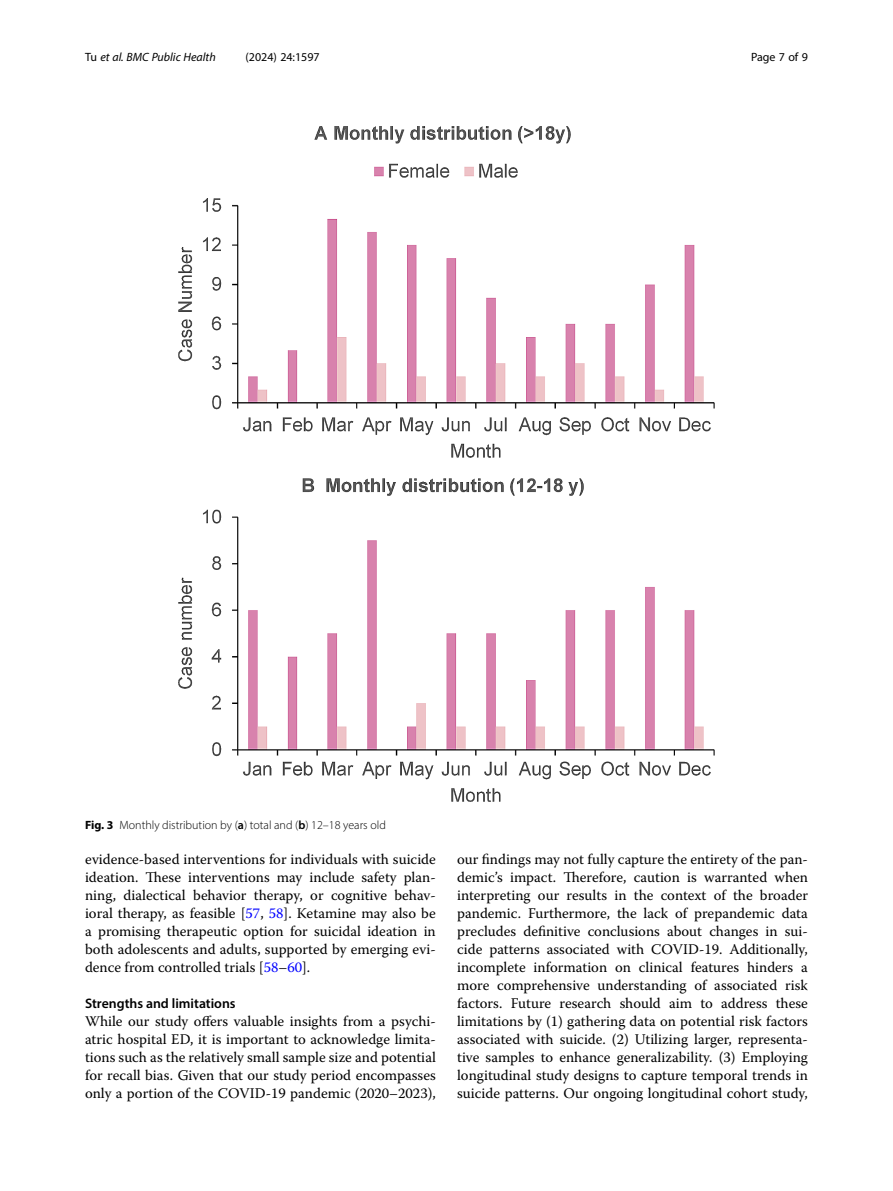
<style>
.page{position:relative;width:893px;height:1191px;background:#fff}
.page>*{position:absolute;margin:0;border:0;box-sizing:border-box;transform-origin:0 0}
.Body_Text{font:14.7px/18px "Warnock Pro";color:#000;text-align:justify}
.Head_2{font:600 13.8px "Myriad Pro";color:#000}
.Figure_Caption{font:300 12px "Myriad Pro";color:#000}
.t1{font:italic 12px "Myriad Pro";color:#000}
.t2{font:12px "Myriad Pro";color:#000}
.s1{font-style:normal}
.s2{font-weight:700}
.s3{font-weight:600}
.s4{color:#00f}
</style>
<div class="page">
<img style="left:178px;top:126px;width:536px;height:675px">
<p class="t1" style="left:85px;top:50px;width:132px"><span class="s1">Tu</span> et al. BMC Public Health</p>
<p class="t2" style="left:246px;top:50px;width:76px">(2024) 24:1597</p>
<p class="t2" style="left:751px;top:50px;width:58px">Page 7 of 9</p>
<p class="Figure_Caption" style="left:85px;top:817px;width:302px"><span class="s2">Fig. 3</span> Monthly distribution by (<span class="s3">a</span>) total and (<span class="s3">b</span>) 12–18 years old</p>
<p class="Body_Text" style="left:85px;top:850px;width:352px">evidence-based interventions for individuals with suicide ideation. These interventions may include safety plan&shy;ning, dialectical behavior therapy, or cognitive behav&shy;ioral therapy, as feasible [<span class="s4">57</span>, <span class="s4">58</span>]. Ketamine may also be a promising therapeutic option for suicidal ideation in both adolescents and adults, supported by emerging evi&shy;dence from controlled trials [<span class="s4">58</span>–<span class="s4">60</span>].</p>
<p class="Head_2" style="left:85px;top:995px;width:152px">Strengths and limitations</p>
<p class="Body_Text" style="left:85px;top:1012px;width:352px">While our study offers valuable insights from a psychi&shy;atric hospital ED, it is important to acknowledge limita&shy;tions such as the relatively small sample size and potential for recall bias. Given that our study period encompasses only a portion of the COVID-19 pandemic (2020–2023),</p>
<p class="Body_Text" style="left:457px;top:850px;width:352px">our findings may not fully capture the entirety of the pan&shy;demic’s impact. Therefore, caution is warranted when interpreting our results in the context of the broader pandemic. Furthermore, the lack of prepandemic data precludes definitive conclusions about changes in sui&shy;cide patterns associated with COVID-19. Additionally, incomplete information on clinical features hinders a more comprehensive understanding of associated risk factors. Future research should aim to address these limitations by (1) gathering data on potential risk factors associated with suicide. (2) Utilizing larger, representa&shy;tive samples to enhance generalizability. (3) Employing longitudinal study designs to capture temporal trends in suicide patterns. Our ongoing longitudinal cohort study,</p>
</div>
